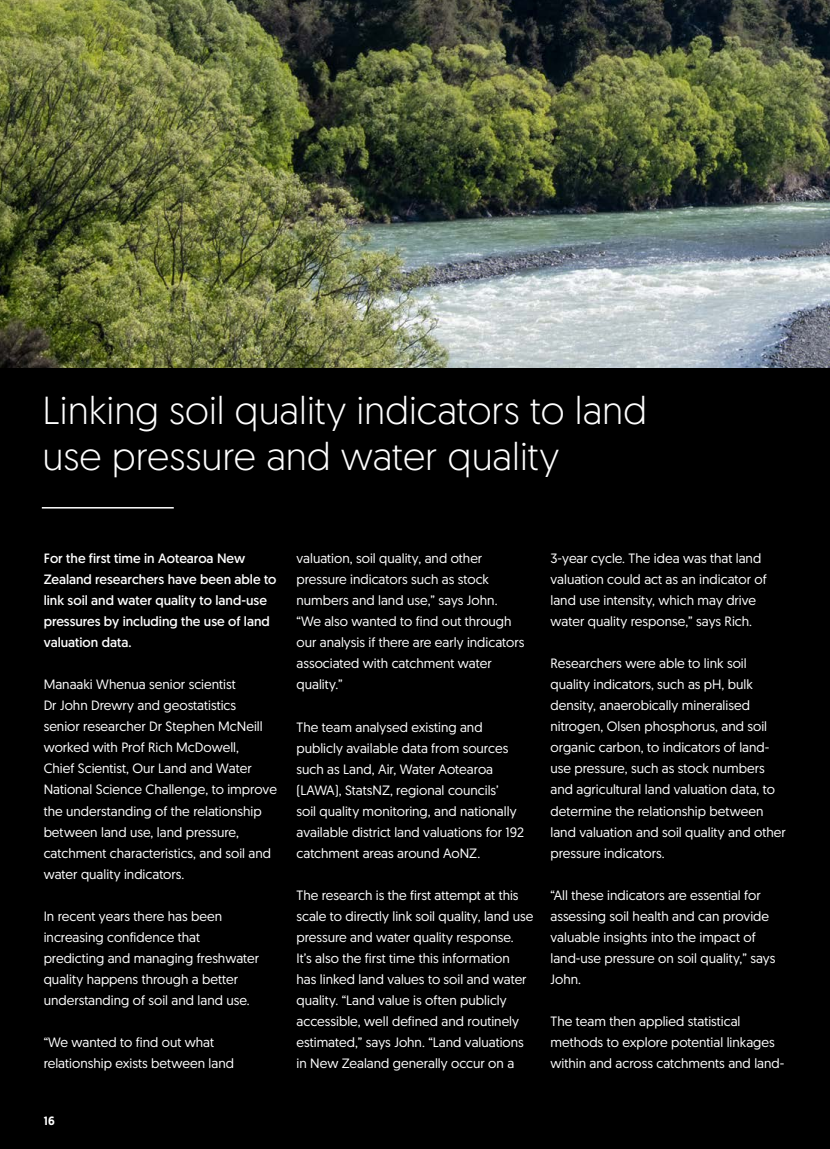
<style>
.page{position:relative;width:830px;height:1149px;background:#fff}
.page>*{position:absolute;margin:0;border:0;box-sizing:border-box;transform-origin:0 0}
.t1{font:300 39px/46.5px "Geomanist";color:#fff}
.t2{font:13.5px/21px "Geomanist";color:#fff}
.t3{font:13.5px/21px "Geomanist";color:#fff}
.t4{font:500 12px "Geomanist";color:#fff}
</style>
<div class="page">
<div style="left:0;top:0;width:829px;height:1148px;background:#000"></div>
<img style="left:0;top:0;width:829px;height:367px">
<hr style="left:42px;top:507px;width:132px;height:1px;background:#fff">
<h1 class="t1" style="left:43px;top:385px;width:605px">Linking soil quality indicators to land use pressure and water quality</h1>
<p class="t3" style="left:44px;top:547px;width:234px">For the first time in Aotearoa New<br>Zealand researchers have been able to link soil and water quality to land-use pressures by including the use of land valuation data.</p>
<p class="t2" style="left:44px;top:673px;width:235px">Manaaki Whenua senior scientist<br>Dr John Drewry and geostatistics<br>senior researcher Dr Stephen McNeill worked with Prof Rich McDowell,<br>Chief Scientist, Our Land and Water National Science Challenge, to improve the understanding of the relationship between land use, land pressure, catchment characteristics, and soil and water quality indicators.</p>
<p class="t2" style="left:44px;top:904px;width:217px">In recent years there has been increasing confidence that predicting and managing freshwater quality happens through a better understanding of soil and land use.</p>
<p class="t2" style="left:44px;top:1030px;width:192px">“We wanted to find out what relationship exists between land</p>
<p class="t4" style="left:44px;top:1112px;width:12px">16</p>
<p class="t2" style="left:296px;top:547px;width:229px">valuation, soil quality, and other pressure indicators such as stock numbers and land use,” says John. “We also wanted to find out through our analysis if there are early indicators associated with catchment water quality.”</p>
<p class="t2" style="left:296px;top:715px;width:229px">The team analysed existing and publicly available data from sources such as Land, Air, Water Aotearoa (LAWA), StatsNZ, regional councils’<br>soil quality monitoring, and nationally available district land valuations for 192 catchment areas around AoNZ.</p>
<p class="t2" style="left:296px;top:883px;width:238px">The research is the first attempt at this scale to directly link soil quality, land use pressure and water quality response.<br>It’s also the first time this information<br>has linked land values to soil and water quality. “Land value is often publicly accessible, well defined and routinely estimated,” says John. “Land valuations in New Zealand generally occur on a</p>
<p class="t2" style="left:550px;top:547px;width:218px">3-year cycle. The idea was that land valuation could act as an indicator of land use intensity, which may drive water quality response,” says Rich.</p>
<p class="t2" style="left:550px;top:652px;width:237px">Researchers were able to link soil quality indicators, such as pH, bulk density, anaerobically mineralised nitrogen, Olsen phosphorus, and soil organic carbon, to indicators of land&shy;use pressure, such as stock numbers and agricultural land valuation data, to determine the relationship between land valuation and soil quality and other pressure indicators.</p>
<p class="t2" style="left:550px;top:883px;width:226px">“All these indicators are essential for assessing soil health and can provide valuable insights into the impact of land-use pressure on soil quality,” says<br>John.</p>
<p class="t2" style="left:550px;top:1009px;width:235px">The team then applied statistical methods to explore potential linkages within and across catchments and land-</p>
</div>
